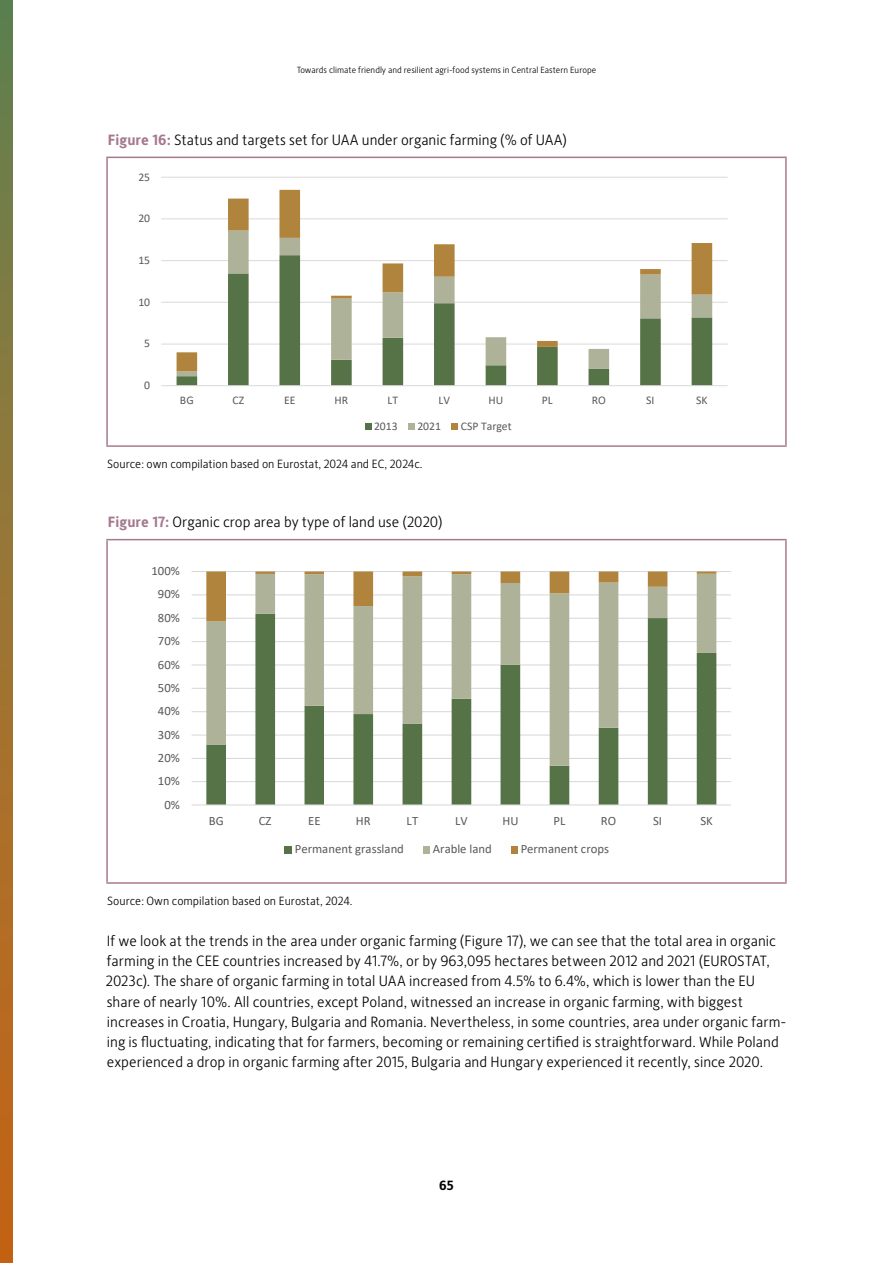
<style>
.page{position:relative;width:893px;height:1263px;background:#fff}
.page>*{position:absolute;margin:0;border:0;box-sizing:border-box;transform-origin:0 0}
.body{font:300 15px/20.2px "Alber New";letter-spacing:.005em;color:#000}
.t1{font:700 13.5px "Alber New";color:#000}
.t2{font:12.75px "Calibri";color:#595959}
.InfografikFooter{font:300 12px "Alber New";color:#000}
.t3{font:11.7px "Calibri";color:#595959}
.t4{font:300 9px "Alber New";color:#000}
.s1{font-weight:700;color:#a57a8f}
</style>
<div class="page">
<svg style="left:0;top:0;width:13px;height:1263px"></svg>
<hr style="left:106px;top:158px;width:2px;height:287px;background:#a57a8f">
<hr style="left:785px;top:158px;width:2px;height:287px;background:#a57a8f">
<hr style="left:106px;top:157px;width:681px;height:1px;background:#a57a8f">
<hr style="left:106px;top:445px;width:681px;height:2px;background:#a57a8f">
<hr style="left:106px;top:540px;width:2px;height:342px;background:#a57a8f">
<hr style="left:785px;top:540px;width:2px;height:342px;background:#a57a8f">
<hr style="left:106px;top:539px;width:681px;height:1px;background:#a57a8f">
<hr style="left:106px;top:882px;width:681px;height:2px;background:#a57a8f">
<svg style="left:161px;top:176px;width:567px;height:254px"></svg>
<svg style="left:191px;top:571px;width:540px;height:283px"></svg>
<p class="t4" style="left:297px;top:64px;width:301px">Towards climate friendly and resilient agri-food systems in Central Eastern Europe</p>
<p class="body" style="left:108px;top:129px;width:461px"><span class="s1">Figure 16:</span> Status and targets set for UAA under organic farming (% of UAA)</p>
<p class="t3" style="left:138px;top:168px;width:13px">25</p>
<p class="t3" style="left:138px;top:210px;width:13px">20</p>
<p class="t3" style="left:138px;top:252px;width:13px">15</p>
<p class="t3" style="left:138px;top:294px;width:13px">10</p>
<p class="t3" style="left:144px;top:335px;width:7px">5</p>
<p class="t3" style="left:144px;top:377px;width:7px">0</p>
<p class="t3" style="left:180px;top:392px;width:15px">BG</p>
<p class="t3" style="left:232px;top:392px;width:13px">CZ</p>
<p class="t3" style="left:284px;top:392px;width:13px">EE</p>
<p class="t3" style="left:335px;top:392px;width:15px">HR</p>
<p class="t3" style="left:388px;top:392px;width:12px">LT</p>
<p class="t3" style="left:439px;top:392px;width:13px">LV</p>
<p class="t3" style="left:488px;top:392px;width:16px">HU</p>
<p class="t3" style="left:542px;top:392px;width:12px">PL</p>
<p class="t3" style="left:592px;top:392px;width:16px">RO</p>
<p class="t3" style="left:646px;top:392px;width:10px">SI</p>
<p class="t3" style="left:696px;top:392px;width:13px">SK</p>
<p class="t3" style="left:374px;top:418px;width:25px">2013</p>
<p class="t3" style="left:417px;top:418px;width:25px">2021</p>
<p class="t3" style="left:461px;top:418px;width:52px">CSP Target</p>
<p class="InfografikFooter" style="left:107px;top:456px;width:317px">Source: own compilation based on Eurostat, 2024 and EC, 2024c.</p>
<p class="body" style="left:108px;top:511px;width:336px"><span class="s1">Figure 17:</span> Organic crop area by type of land use (2020)</p>
<p class="t2" style="left:152px;top:562px;width:30px">100%</p>
<p class="t2" style="left:158px;top:585px;width:23px">90%</p>
<p class="t2" style="left:158px;top:609px;width:23px">80%</p>
<p class="t2" style="left:158px;top:632px;width:23px">70%</p>
<p class="t2" style="left:158px;top:655px;width:23px">60%</p>
<p class="t2" style="left:158px;top:679px;width:23px">50%</p>
<p class="t2" style="left:158px;top:702px;width:23px">40%</p>
<p class="t2" style="left:158px;top:725px;width:23px">30%</p>
<p class="t2" style="left:158px;top:749px;width:23px">20%</p>
<p class="t2" style="left:158px;top:772px;width:23px">10%</p>
<p class="t2" style="left:164px;top:795px;width:17px">0%</p>
<p class="t2" style="left:209px;top:812px;width:16px">BG</p>
<p class="t2" style="left:259px;top:812px;width:14px">CZ</p>
<p class="t2" style="left:308px;top:812px;width:14px">EE</p>
<p class="t2" style="left:356px;top:812px;width:16px">HR</p>
<p class="t2" style="left:407px;top:812px;width:13px">LT</p>
<p class="t2" style="left:455px;top:812px;width:14px">LV</p>
<p class="t2" style="left:502px;top:812px;width:18px">HU</p>
<p class="t2" style="left:554px;top:812px;width:13px">PL</p>
<p class="t2" style="left:601px;top:812px;width:17px">RO</p>
<p class="t2" style="left:653px;top:812px;width:10px">SI</p>
<p class="t2" style="left:700px;top:812px;width:14px">SK</p>
<p class="t2" style="left:295px;top:840px;width:111px">Permanent grassland</p>
<p class="t2" style="left:433px;top:840px;width:60px">Arable land</p>
<p class="t2" style="left:521px;top:840px;width:90px">Permanent crops</p>
<p class="InfografikFooter" style="left:107px;top:893px;width:247px">Source: Own compilation based on Eurostat, 2024.</p>
<p class="body" style="left:106px;top:930px;width:682px">If we look at the trends in the area under organic farming (Figure 17), we can see that the total area in organic farming in the CEE countries increased by 41.7%, or by 963,095 hectares between 2012 and 2021 (EUROSTAT, 2023c). The share of organic farming in total UAA increased from 4.5% to 6.4%, which is lower than the EU share of nearly 10%. All countries, except Poland, witnessed an increase in organic farming, with biggest increases in Croatia, Hungary, Bulgaria and Romania. Nevertheless, in some countries, area under organic farm&shy;ing is fluctuating, indicating that for farmers, becoming or remaining certified is straightforward. While Poland experienced a drop in organic farming after 2015, Bulgaria and Hungary experienced it recently, since 2020.</p>
<p class="t1" style="left:439px;top:1176px;width:16px">65</p>
</div>
